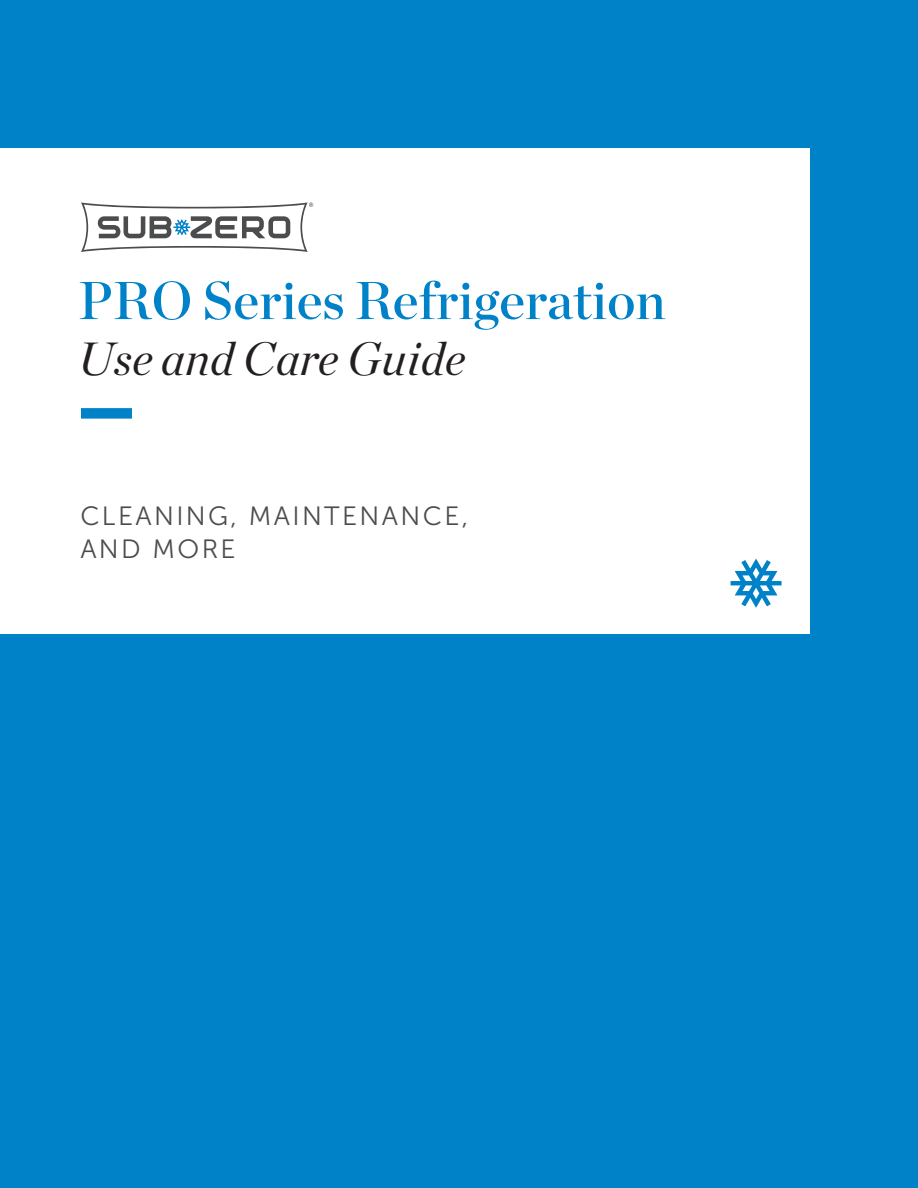
<style>
.page{position:relative;width:918px;height:1188px;background:#0082c8}
.page>*{position:absolute;margin:0;border:0;box-sizing:border-box;transform-origin:0 0}
.t1{font:53.25px "Chronicle Display Semi";color:#0082c8}
.t2{font:italic 46.5px "Chronicle Display";letter-spacing:.01em;color:#231f20}
.t3{font:26.4px/33px "Museo Sans 300";letter-spacing:.09em;color:#4b4c4d}
</style>
<div class="page">
<div style="left:0;top:148px;width:810px;height:486px;background:#fff"></div>
<div style="left:81px;top:408px;width:51px;height:11px;background:#0082c8"></div>
<svg style="left:731px;top:559px;width:51px;height:49px"></svg>
<svg style="left:81px;top:203px;width:232px;height:49px"></svg>
<h1 class="t1" style="left:78px;top:259px;width:589px">PRO Series Refrigeration</h1>
<h2 class="t2" style="left:78px;top:322px;width:389px">Use and Care Guide</h2>
<p class="t3" style="left:80px;top:500px;width:389px">CLEANING, MAINTENANCE,<br>AND MORE</p>
</div>
